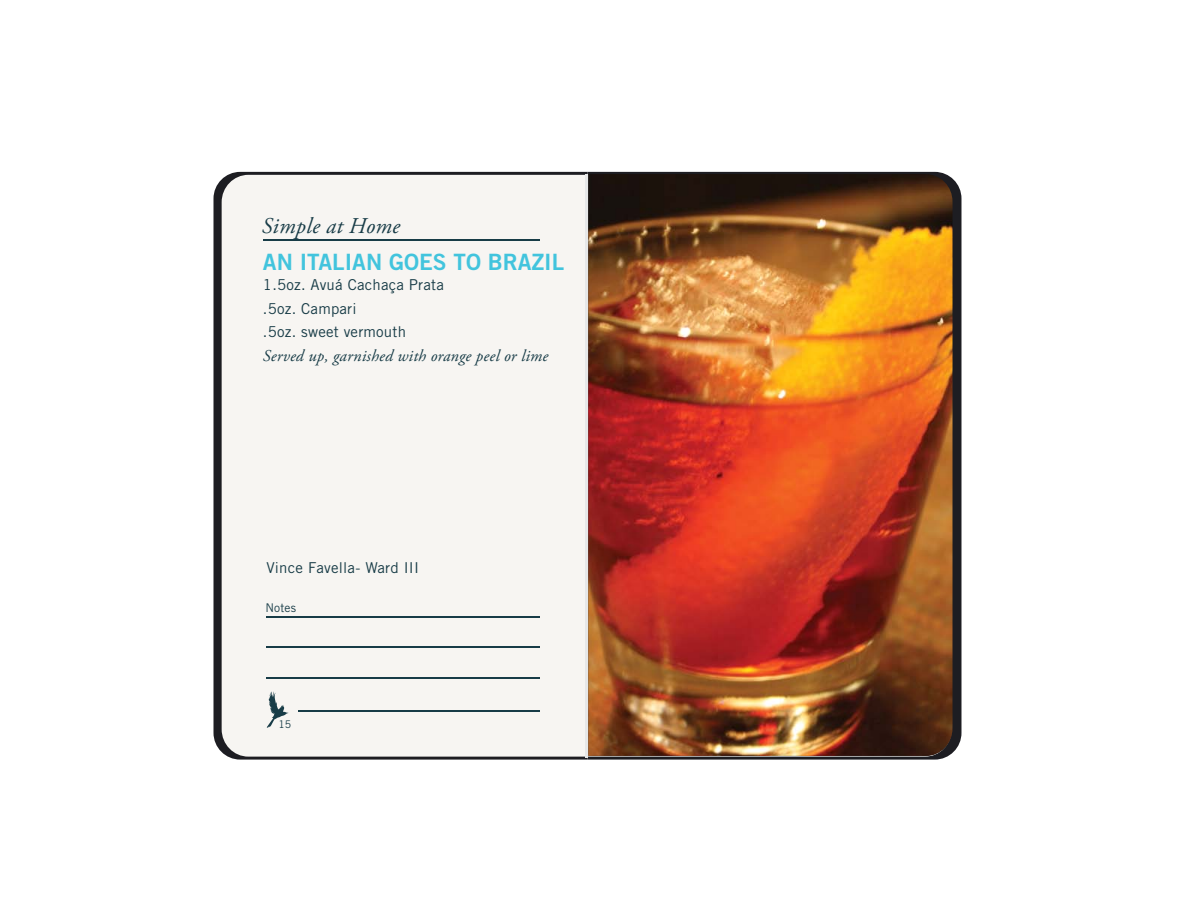
<style>
.page{position:relative;width:1188px;height:918px;background:#fff}
.page>*{position:absolute;margin:0;border:0;box-sizing:border-box;transform-origin:0 0}
.t1{font:22.5px "Trade Gothic LT Std Bd 2";color:#42c4dd}
.t2{font:italic 22.5px "Adobe Garamond Pro";letter-spacing:.015em;color:#183c47}
.t3{font:italic 16.5px "Adobe Garamond Pro";letter-spacing:.015em;color:#183c47}
.t4{font:15px/23.5px "Trade Gothic LT Std";letter-spacing:.015em;color:#183c47}
.t5{font:12px "Trade Gothic LT Std";letter-spacing:.015em;color:#183c47}
.t6{font:10.5px "Trade Gothic LT Std";color:#183c47}
</style>
<div class="page">
<svg style="left:587px;top:172px;width:374px;height:588px;background:#2b2b2f"></svg>
<svg style="left:213px;top:172px;width:374px;height:588px;background:#39393e"></svg>
<div style="left:222px;top:175px;width:730px;height:582px;background:#f7f5f2;border-radius:27px"></div>
<hr style="left:585px;top:175px;width:3px;height:583px;background:#e6e7e8">
<hr style="left:263px;top:240px;width:277px;height:1px;background:#183c47">
<hr style="left:266px;top:617px;width:274px;height:1px;background:#183c47">
<hr style="left:266px;top:647px;width:274px;height:1px;background:#183c47">
<hr style="left:266px;top:678px;width:274px;height:1px;background:#183c47">
<hr style="left:298px;top:710px;width:242px;height:1px;background:#183c47">
<svg style="left:267px;top:691px;width:22px;height:37px"></svg>
<img style="left:588px;top:174px;width:365px;height:582px">
<h1 class="t2" style="left:262px;top:213px;width:140px">Simple at Home</h1>
<p class="t4" style="left:263px;top:273px;width:182px">1.5oz. Avuá Cachaça Prata .5oz. Campari<br>.5oz. sweet vermouth</p>
<p class="t3" style="left:263px;top:346px;width:287px">Served up, garnished with orange peel or lime</p>
<h1 class="t1" style="left:263px;top:248px;width:303px">AN ITALIAN GOES TO BRAZIL</h1>
<p class="t4" style="left:266px;top:556px;width:154px">Vince Favella- Ward III</p>
<p class="t5" style="left:265px;top:600px;width:32px">Notes</p>
<p class="t6" style="left:278px;top:718px;width:14px">15</p>
</div>
